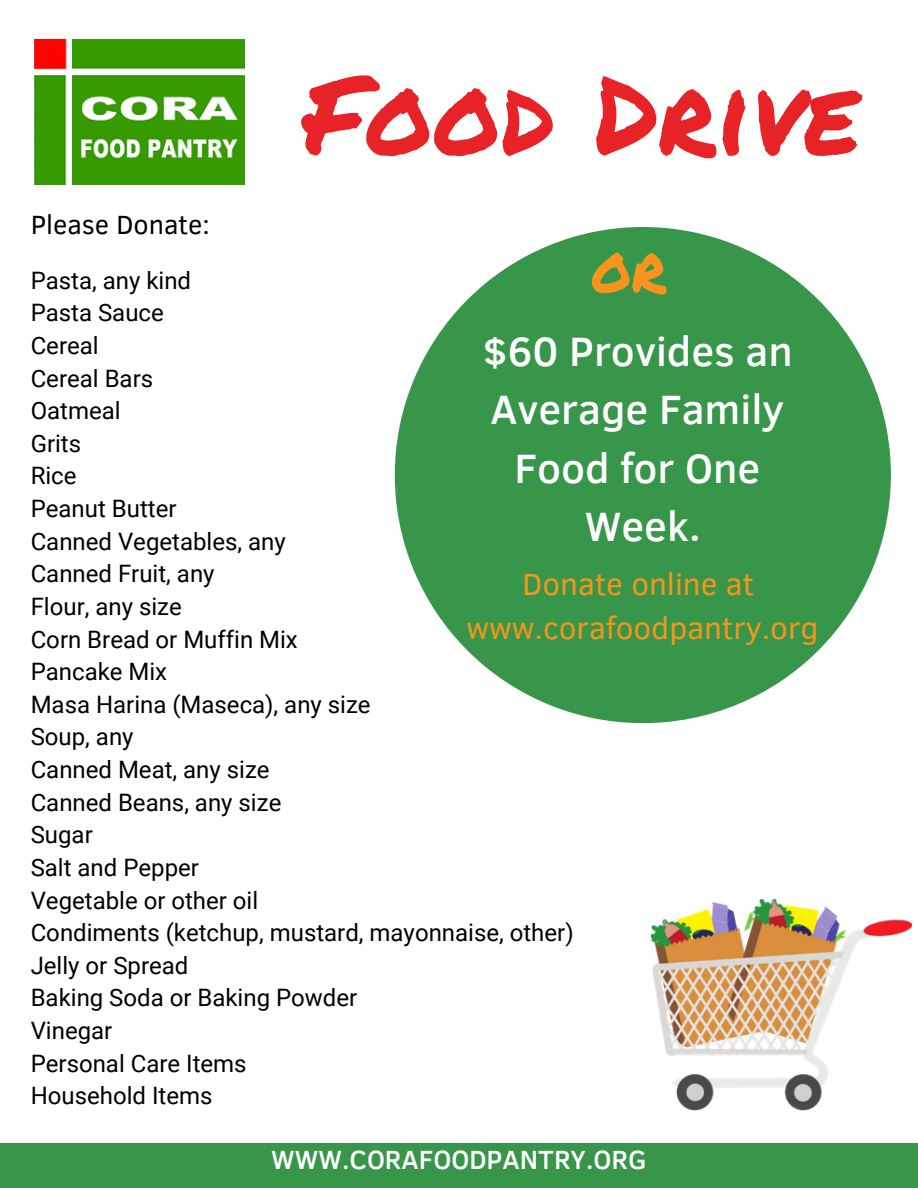
<style>
.page{position:relative;width:918px;height:1188px;background:#fff}
.page>*{position:absolute;margin:0;border:0;box-sizing:border-box;transform-origin:0 0}
.t1{font:108px "Permanent Marker";color:#e82328}
.t2{font:54px "Permanent Marker";color:#f7941d}
.t3{font:500 42px/58.5px "Clear Sans";color:#fff;text-align:center}
.t4{font:31.5px/43.8px "Clear Sans";color:#f7941d;text-align:center}
.t5{font:500 27px "Clear Sans";color:#fff}
.t6{font:27px "Clear Sans";color:#000}
.t7{font:24px/32.7px "Roboto";color:#000}
</style>
<div class="page">
<div style="left:0;top:1143px;width:917px;height:45px;background:#38964a"></div>
<img style="left:35px;top:39px;width:209px;height:146px">
<svg style="left:395px;top:227px;width:496px;height:496px;fill:#38964a"></svg>
<img style="left:651px;top:899px;width:260px;height:212px">
<h1 class="t1" style="left:303px;top:35px;width:558px">Food Drive</h1>
<p class="t6" style="left:31px;top:205px;width:180px">Please Donate:</p>
<p class="t7" style="left:31px;top:264px;width:544px">Pasta, any kind<br>Pasta Sauce<br>Cereal<br>Cereal Bars<br>Oatmeal<br>Grits<br>Rice<br>Peanut Butter<br>Canned Vegetables, any<br>Canned Fruit, any<br>Flour, any size<br>Corn Bread or Muffin Mix<br>Pancake Mix<br>Masa Harina (Maseca), any size<br>Soup, any<br>Canned Meat, any size<br>Canned Beans, any size<br>Sugar<br>Salt and Pepper<br>Vegetable or other oil<br>Condiments (ketchup, mustard, mayonnaise, other)<br>Jelly or Spread<br>Baking Soda or Baking Powder<br>Vinegar<br>Personal Care Items<br>Household Items</p>
<h2 class="t2" style="left:591px;top:233px;width:77px">OR</h2>
<h3 class="t3" style="left:482px;top:320px;width:313px">$60 Provides an<br>Average Family<br>Food for One<br>Week.</h3>
<h3 class="t4" style="left:467px;top:561px;width:353px">Donate online at www.corafoodpantry.org</h3>
<p class="t5" style="left:271px;top:1140px;width:377px">WWW.CORAFOODPANTRY.ORG</p>
</div>
